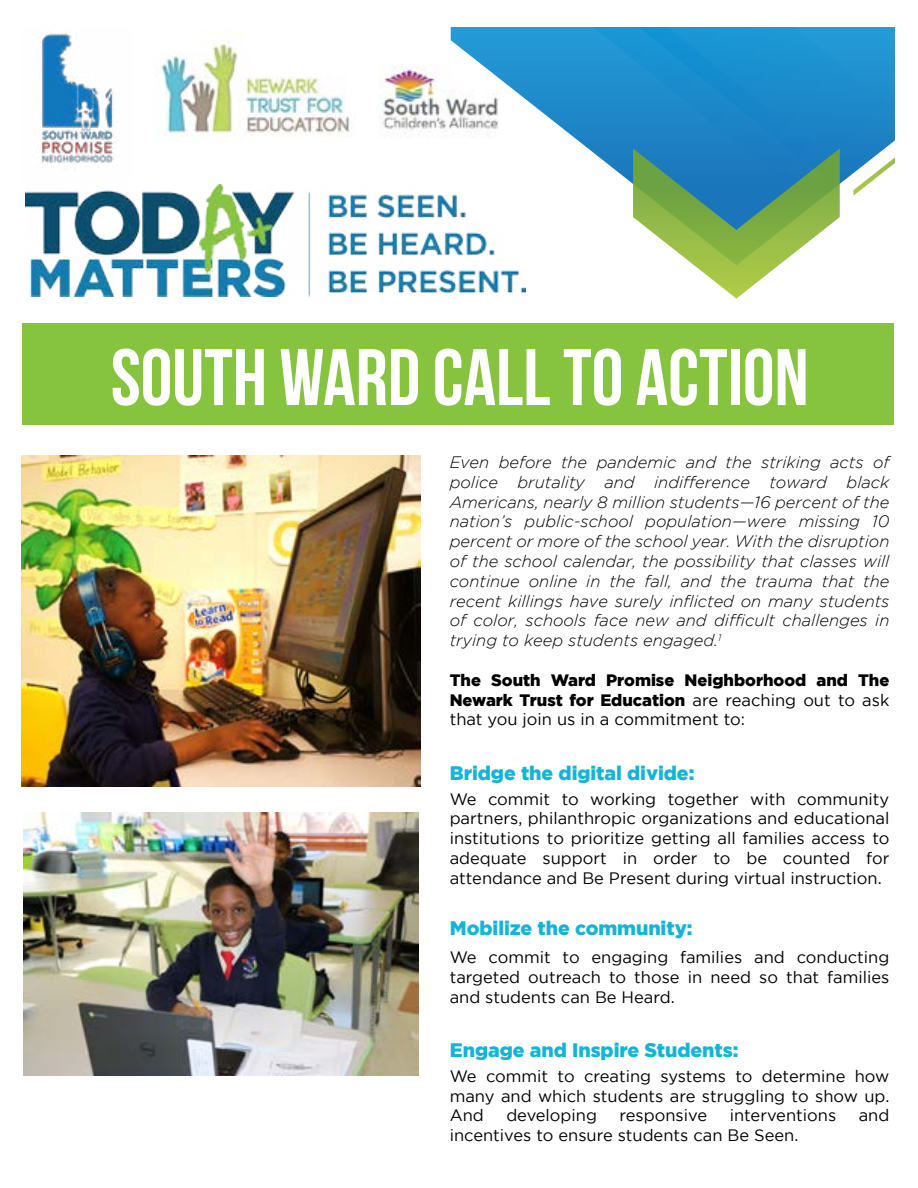
<style>
.page{position:relative;width:918px;height:1188px;background:#fff}
.page>*{position:absolute;margin:0;border:0;box-sizing:border-box;transform-origin:0 0}
.t1{font:79.95px "Bebas Neue";color:#fff}
.t2{font:900 19.5px "Gotham";letter-spacing:-.005em;color:#12b5d7}
.t3{font:16.5px/19.8px "Gotham";color:#000;text-align:justify}
.t4{font:italic 300 16.5px/19.8px "Gotham";color:#000;text-align:justify}
.t5{font:900 16.5px/19.8px "Gotham";color:#000;text-align:justify}
.s1{font-weight:400}
</style>
<div class="page">
<img style="left:38px;top:33px;width:80px;height:137px">
<img style="left:159px;top:33px;width:191px;height:104px">
<img style="left:26px;top:185px;width:500px;height:112px">
<div style="left:22px;top:324px;width:872px;height:101px;background:#86c440"></div>
<img style="left:22px;top:455px;width:398px;height:331px">
<img style="left:23px;top:812px;width:396px;height:264px">
<svg style="left:451px;top:198px;width:75px;height:67px"></svg>
<svg style="left:404px;top:180px;width:229px;height:18px"></svg>
<svg style="left:379px;top:27px;width:254px;height:153px"></svg>
<svg style="left:633px;top:27px;width:262px;height:272px"></svg>
<h1 class="t1" style="left:111px;top:333px;width:699px">SOUTH WARD CALL TO ACTION</h1>
<p class="t4" style="left:450px;top:452px;width:441px">Even before the pandemic and the striking acts of police brutality and indifference toward black Americans, nearly 8 million students—16 percent of the nation’s public-school population—were missing 10 percent or more of the school year. With the disruption of the school calendar, the possibility that classes will continue online in the fall, and the trauma that the recent killings have surely inflicted on many students of color, schools face new and difficult challenges in trying to keep students engaged.<sup>1</sup></p>
<p class="t5" style="left:450px;top:670px;width:441px">The South Ward Promise Neighborhood and The Newark Trust for Education <span class="s1">are reaching out to ask that you join us in a commitment to:</span></p>
<p class="t2" style="left:450px;top:761px;width:246px">Bridge the digital divide:</p>
<p class="t3" style="left:450px;top:789px;width:441px">We commit to working together with community partners, philanthropic organizations and educational institutions to prioritize getting all families access to adequate support in order to be counted for attendance and Be Present during virtual instruction.</p>
<p class="t2" style="left:450px;top:916px;width:244px">Mobilize the community:</p>
<p class="t3" style="left:450px;top:947px;width:441px">We commit to engaging families and conducting targeted outreach to those in need so that families and students can Be Heard.</p>
<p class="t2" style="left:450px;top:1039px;width:290px">Engage and Inspire Students:</p>
<p class="t3" style="left:450px;top:1066px;width:441px">We commit to creating systems to determine how many and which students are struggling to show up.<br>And</p>
<p class="t3" style="left:506px;top:1105px;width:92px">developing</p>
<p class="t3" style="left:620px;top:1105px;width:89px">responsive</p>
<p class="t3" style="left:730px;top:1105px;width:108px">interventions</p>
<p class="t3" style="left:859px;top:1105px;width:32px">and</p>
<p class="t3" style="left:450px;top:1125px;width:350px">incentives to ensure students can Be Seen.</p>
</div>
